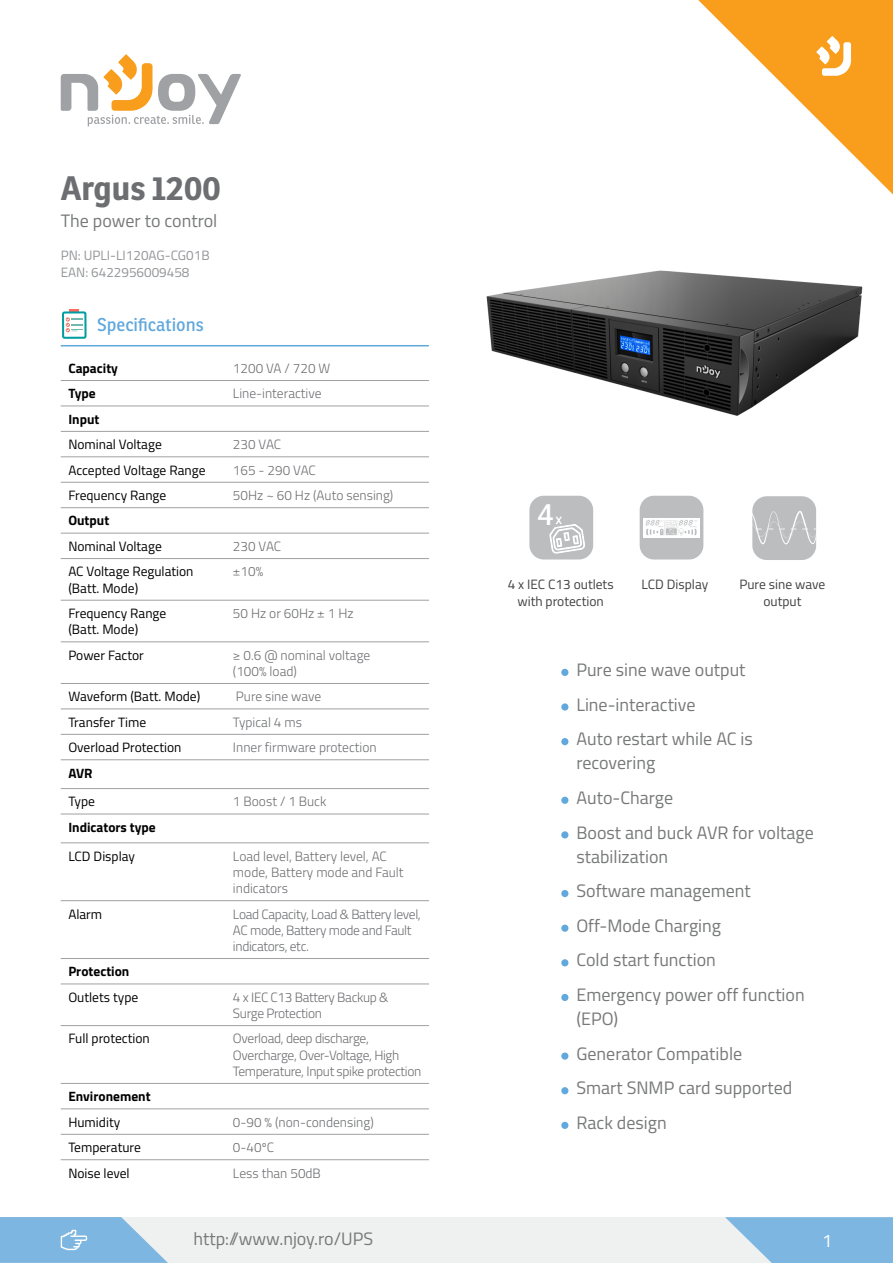
<style>
.page{position:relative;width:893px;height:1263px;background:#fff}
.page>*{position:absolute;margin:0;border:0;box-sizing:border-box;transform-origin:0 0}
.t1{font:700 33px "Ronnia";color:#6d6e71}
.t2{font:30.3px "Ronnia";color:#fff}
.t3{font:18px/34.7px "Titillium";color:#777878}
.t4{font:18px "Ronnia";color:#61a8dc}
.t5{font:18px "Titillium";color:#fff}
.t6{font:300 13.5px/16.2px "Titillium";letter-spacing:-.01em;color:#6d6e71}
.t7{font:13.5px/16.2px "Titillium";color:#000}
.t8{font:700 13.5px "Titillium";color:#000}
.t9{font:13.5px/16.5px "Titillium";color:#414042;text-align:center}
.t10{font:13.5px/17px "Titillium";color:#939598}
</style>
<div class="page">
<div style="left:752px;top:496px;width:64px;height:64px;background:#bbbdbf;border-radius:14px"></div>
<svg style="left:752px;top:511px;width:65px;height:33px"></svg>
<div style="left:0;top:1217px;width:893px;height:46px;background:#eff0f0"></div>
<svg style="left:725px;top:1217px;width:168px;height:46px;background:#8dbee2"></svg>
<img style="left:486px;top:270px;width:377px;height:146px">
<svg style="left:698px;top:0;width:195px;height:194px"></svg>
<svg style="left:61px;top:54px;width:180px;height:72px"></svg>
<svg style="left:0;top:1217px;width:168px;height:46px;background:#8fbfe2"></svg>
<hr style="left:61px;top:345px;width:368px;height:1px;background:#61a8dc">
<div style="left:62px;top:311px;width:25px;height:28px;border:2px solid #009ea1;border-radius:2px"></div>
<svg style="left:66px;top:309px;width:17px;height:23px"></svg>
<div style="left:561px;top:669px;width:7px;height:7px;background:#61a8dc;border-radius:50%"></div>
<div style="left:561px;top:703px;width:7px;height:8px;background:#61a8dc;border-radius:50%"></div>
<div style="left:561px;top:738px;width:7px;height:7px;background:#61a8dc;border-radius:50%"></div>
<div style="left:561px;top:797px;width:7px;height:7px;background:#61a8dc;border-radius:50%"></div>
<div style="left:561px;top:831px;width:7px;height:7px;background:#61a8dc;border-radius:50%"></div>
<div style="left:561px;top:890px;width:7px;height:7px;background:#61a8dc;border-radius:50%"></div>
<div style="left:561px;top:924px;width:7px;height:8px;background:#61a8dc;border-radius:50%"></div>
<div style="left:561px;top:959px;width:7px;height:7px;background:#61a8dc;border-radius:50%"></div>
<div style="left:561px;top:994px;width:7px;height:7px;background:#61a8dc;border-radius:50%"></div>
<div style="left:561px;top:1052px;width:7px;height:8px;background:#61a8dc;border-radius:50%"></div>
<div style="left:561px;top:1087px;width:7px;height:7px;background:#61a8dc;border-radius:50%"></div>
<div style="left:561px;top:1122px;width:7px;height:7px;background:#61a8dc;border-radius:50%"></div>
<div style="left:529px;top:496px;width:64px;height:63px;background:#bbbdbf;border-radius:14px"></div>
<hr style="left:61px;top:958px;width:155px;height:1px;background:#9fa1a4">
<hr style="left:216px;top:958px;width:213px;height:1px;background:#9fa1a4">
<hr style="left:61px;top:983px;width:155px;height:1px;background:#9fa1a4">
<hr style="left:216px;top:983px;width:213px;height:1px;background:#9fa1a4">
<hr style="left:61px;top:1083px;width:155px;height:1px;background:#9fa1a4">
<hr style="left:216px;top:1083px;width:213px;height:1px;background:#9fa1a4">
<hr style="left:61px;top:380px;width:155px;height:1px;background:#9fa1a4">
<hr style="left:216px;top:380px;width:213px;height:1px;background:#9fa1a4">
<hr style="left:61px;top:406px;width:155px;height:1px;background:#9fa1a4">
<hr style="left:216px;top:406px;width:213px;height:1px;background:#9fa1a4">
<hr style="left:61px;top:431px;width:155px;height:1px;background:#9fa1a4">
<hr style="left:216px;top:431px;width:213px;height:1px;background:#9fa1a4">
<hr style="left:61px;top:456px;width:155px;height:1px;background:#9fa1a4">
<hr style="left:216px;top:456px;width:213px;height:1px;background:#9fa1a4">
<hr style="left:61px;top:482px;width:155px;height:1px;background:#9fa1a4">
<hr style="left:216px;top:482px;width:213px;height:1px;background:#9fa1a4">
<hr style="left:61px;top:507px;width:155px;height:1px;background:#9fa1a4">
<hr style="left:216px;top:507px;width:213px;height:1px;background:#9fa1a4">
<hr style="left:61px;top:533px;width:155px;height:1px;background:#9fa1a4">
<hr style="left:216px;top:533px;width:213px;height:1px;background:#9fa1a4">
<hr style="left:61px;top:558px;width:155px;height:1px;background:#9fa1a4">
<hr style="left:216px;top:558px;width:213px;height:1px;background:#9fa1a4">
<hr style="left:61px;top:600px;width:155px;height:1px;background:#9fa1a4">
<hr style="left:216px;top:600px;width:213px;height:1px;background:#9fa1a4">
<hr style="left:61px;top:641px;width:155px;height:1px;background:#9fa1a4">
<hr style="left:216px;top:641px;width:213px;height:1px;background:#9fa1a4">
<hr style="left:61px;top:683px;width:155px;height:1px;background:#9fa1a4">
<hr style="left:216px;top:683px;width:213px;height:1px;background:#9fa1a4">
<hr style="left:61px;top:708px;width:155px;height:1px;background:#9fa1a4">
<hr style="left:216px;top:708px;width:213px;height:1px;background:#9fa1a4">
<hr style="left:61px;top:734px;width:155px;height:1px;background:#9fa1a4">
<hr style="left:216px;top:734px;width:213px;height:1px;background:#9fa1a4">
<hr style="left:61px;top:759px;width:155px;height:1px;background:#9fa1a4">
<hr style="left:216px;top:759px;width:213px;height:1px;background:#9fa1a4">
<hr style="left:61px;top:788px;width:155px;height:1px;background:#9fa1a4">
<hr style="left:216px;top:788px;width:213px;height:1px;background:#9fa1a4">
<hr style="left:61px;top:1025px;width:155px;height:1px;background:#9fa1a4">
<hr style="left:216px;top:1025px;width:213px;height:1px;background:#9fa1a4">
<hr style="left:61px;top:1108px;width:155px;height:1px;background:#9fa1a4">
<hr style="left:216px;top:1108px;width:213px;height:1px;background:#9fa1a4">
<hr style="left:61px;top:1134px;width:155px;height:1px;background:#9fa1a4">
<hr style="left:216px;top:1134px;width:213px;height:1px;background:#9fa1a4">
<hr style="left:61px;top:1159px;width:155px;height:1px;background:#9fa1a4">
<hr style="left:216px;top:1159px;width:213px;height:1px;background:#9fa1a4">
<hr style="left:61px;top:814px;width:155px;height:1px;background:#9fa1a4">
<hr style="left:216px;top:814px;width:213px;height:1px;background:#9fa1a4">
<hr style="left:61px;top:842px;width:155px;height:1px;background:#9fa1a4">
<hr style="left:216px;top:842px;width:213px;height:1px;background:#9fa1a4">
<hr style="left:61px;top:900px;width:155px;height:1px;background:#9fa1a4">
<hr style="left:216px;top:900px;width:213px;height:1px;background:#9fa1a4">
<div style="left:640px;top:496px;width:63px;height:63px;background:#bbbdbf;border-radius:14px"></div>
<div style="left:643px;top:518px;width:57px;height:19px;background:#fff"></div>
<svg style="left:646px;top:520px;width:51px;height:15px"></svg>
<svg style="left:549px;top:517px;width:36px;height:37px"></svg>
<h1 class="t1" style="left:61px;top:167px;width:161px">Argus 1200</h1>
<h3 class="t3" style="left:61px;top:202px;width:158px">The power to control</h3>
<p class="t10" style="left:61px;top:246px;width:150px">PN: UPLI-LI120AG-CG01B<br>EAN: 6422956009458</p>
<h3 class="t4" style="left:97px;top:313px;width:108px">Specifications</h3>
<p class="t8" style="left:68px;top:358px;width:51px">Capacity</p>
<p class="t6" style="left:233px;top:359px;width:99px">1200 VA / 720 W</p>
<p class="t8" style="left:68px;top:383px;width:29px">Type</p>
<p class="t6" style="left:233px;top:385px;width:90px">Line-interactive</p>
<p class="t8" style="left:68px;top:409px;width:33px">Input</p>
<p class="t7" style="left:68px;top:436px;width:95px">Nominal Voltage</p>
<p class="t6" style="left:233px;top:436px;width:50px">230 VAC</p>
<p class="t7" style="left:68px;top:461px;width:139px">Accepted Voltage Range</p>
<p class="t6" style="left:233px;top:461px;width:84px">165 - 290 VAC</p>
<p class="t7" style="left:68px;top:487px;width:99px">Frequency Range</p>
<p class="t6" style="left:233px;top:487px;width:162px">50Hz ~ 60 Hz (Auto sensing)</p>
<p class="t8" style="left:68px;top:510px;width:42px">Output</p>
<p class="t7" style="left:68px;top:537px;width:95px">Nominal Voltage</p>
<p class="t6" style="left:233px;top:537px;width:50px">230 VAC</p>
<p class="t7" style="left:68px;top:563px;width:127px">AC Voltage Regulation (Batt. Mode)</p>
<p class="t6" style="left:233px;top:563px;width:32px">±10%</p>
<p class="t7" style="left:68px;top:604px;width:99px">Frequency Range (Batt. Mode)</p>
<p class="t6" style="left:233px;top:604px;width:122px">50 Hz or 60Hz ± 1 Hz</p>
<p class="t7" style="left:68px;top:646px;width:77px">Power Factor</p>
<p class="t6" style="left:233px;top:646px;width:139px">≥ 0.6 @ nominal voltage (100% load)</p>
<p class="t7" style="left:68px;top:688px;width:133px">Waveform (Batt. Mode)</p>
<p class="t6" style="left:236px;top:688px;width:87px">Pure sine wave</p>
<p class="t7" style="left:68px;top:713px;width:79px">Transfer Time</p>
<p class="t6" style="left:233px;top:713px;width:71px">Typical 4 ms</p>
<p class="t7" style="left:68px;top:739px;width:115px">Overload Protection</p>
<p class="t6" style="left:233px;top:739px;width:145px">Inner firmware protection</p>
<p class="t8" style="left:68px;top:762px;width:26px">AVR</p>
<p class="t7" style="left:68px;top:793px;width:28px">Type</p>
<p class="t6" style="left:233px;top:793px;width:95px">1 Boost / 1 Buck</p>
<p class="t8" style="left:68px;top:817px;width:89px">Indicators type</p>
<p class="t7" style="left:68px;top:847px;width:68px">LCD Display</p>
<p class="t6" style="left:233px;top:847px;width:172px">Load level, Battery level, AC mode, Battery mode and Fault indicators</p>
<p class="t7" style="left:68px;top:905px;width:35px">Alarm</p>
<p class="t6" style="left:233px;top:905px;width:189px">Load Capacity, Load &amp; Battery level,<br>AC mode, Battery mode and Fault indicators, etc.</p>
<p class="t8" style="left:68px;top:961px;width:63px">Protection</p>
<p class="t7" style="left:68px;top:988px;width:71px">Outlets type</p>
<p class="t6" style="left:233px;top:988px;width:157px">4 x IEC C13 Battery Backup &amp;<br>Surge Protection</p>
<p class="t7" style="left:68px;top:1030px;width:83px">Full protection</p>
<p class="t6" style="left:233px;top:1030px;width:190px">Overload, deep discharge,<br>Overcharge, Over-Voltage, High<br>Temperature, Input spike protection</p>
<p class="t8" style="left:68px;top:1086px;width:84px">Environement</p>
<p class="t7" style="left:68px;top:1113px;width:53px">Humidity</p>
<p class="t6" style="left:233px;top:1113px;width:142px">0-90 % (non-condensing)</p>
<p class="t7" style="left:68px;top:1139px;width:74px">Temperature</p>
<p class="t6" style="left:233px;top:1139px;width:43px">0-40ºC</p>
<p class="t7" style="left:68px;top:1164px;width:63px">Noise level</p>
<p class="t6" style="left:233px;top:1164px;width:89px">Less than 50dB</p>
<h2 class="t2" style="left:537px;top:495px;width:18px">4</h2>
<p class="t9" style="left:508px;top:575px;width:107px">4 x IEC C13 outlets</p>
<p class="t9" style="left:642px;top:575px;width:68px">LCD Display</p>
<p class="t9" style="left:517px;top:592px;width:88px">with protection</p>
<p class="t9" style="left:739px;top:575px;width:87px">Pure sine wave output</p>
<h3 class="t3" style="left:576px;top:651px;width:178px">Pure sine wave output<br>Line-interactive<br>Auto restart while AC is</h3>
<h3 class="t3" style="left:576px;top:745px;width:239px">recovering<br>Auto-Charge<br>Boost and buck AVR for voltage</h3>
<h3 class="t3" style="left:576px;top:838px;width:230px">stabilization<br>Software management<br>Off-Mode Charging<br>Cold start function<br>Emergency power off function</h3>
<h3 class="t3" style="left:576px;top:1000px;width:217px">(EPO)<br>Generator Compatible<br>Smart SNMP card supported<br>Rack design</h3>
<h3 class="t3" style="left:193px;top:1220px;width:181px">http://www.njoy.ro/UPS</h3>
<h3 class="t5" style="left:822px;top:1227px;width:12px">1</h3>
</div>
